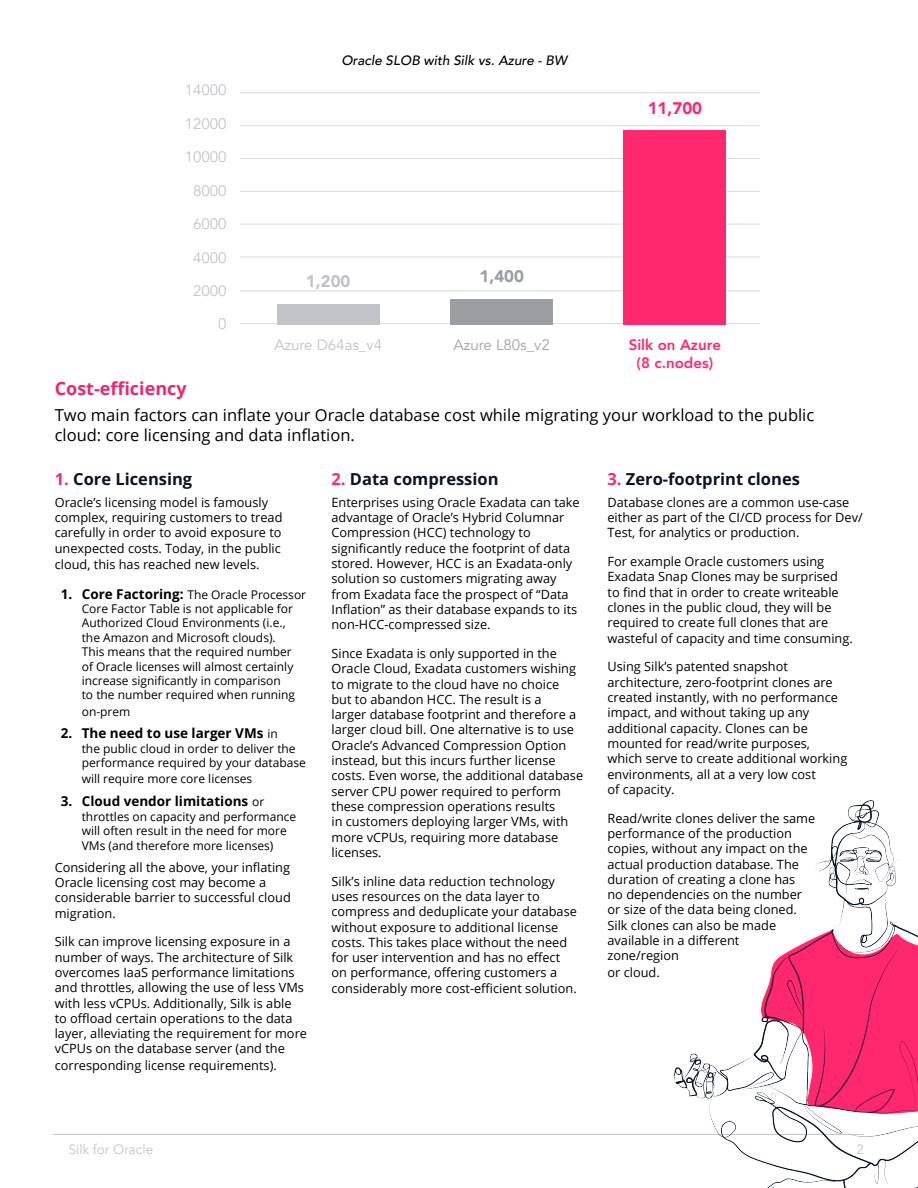
<style>
.page{position:relative;width:918px;height:1188px;background:#fff}
.page>*{position:absolute;margin:0;border:0;box-sizing:border-box;transform-origin:0 0}
.Heading_1{font:700 18px "Open Sans";color:#ee256f}
.t1{font:900 16.8px "Avenir";color:#ff286e}
.t2{font:900 16.8px "Avenir";color:#c1c3c8}
.t3{font:900 16.8px "Avenir";color:#9b9ea3}
.Paragraph_Style_1{font:16.5px/19.8px "Open Sans";color:#000}
.Heading_2{font:700 16.5px "Open Sans";color:#0e1226}
.t4{font:15px "Avenir";color:#c2c3c9}
.t5{font:800 15px/18px "Avenir";color:#ff286e;text-align:center}
.t6{font:15px "Avenir";color:#a4a3a3}
.t7{font:700 13.5px "Open Sans";color:#000}
.Side_Bar_Text{font:italic 500 13.5px "Avenir";color:#000}
.t8{font:13.5px "Avenir";color:#c1c3c8}
.Paragraph_Style_1-2{font:12.75px/15.3px "Open Sans";color:#000}
.t9{font:12px/14.4px "Open Sans";color:#000}
.s1{color:#ff286e}
.s2{font-weight:700;font-size:13.5px}
.s3{font-weight:400;font-size:12px}
</style>
<div class="page">
<hr style="left:53px;top:1134px;width:811px;height:1px;background:#c1c3c9">
<hr style="left:240px;top:92px;width:520px;height:1px;background:#d8dae2">
<hr style="left:240px;top:158px;width:520px;height:1px;background:#d8dae2">
<hr style="left:240px;top:224px;width:520px;height:1px;background:#d8dae2">
<hr style="left:240px;top:290px;width:520px;height:1px;background:#d8dae2">
<hr style="left:240px;top:125px;width:520px;height:1px;background:#d8dae2">
<hr style="left:240px;top:191px;width:520px;height:1px;background:#d8dae2">
<hr style="left:240px;top:257px;width:520px;height:1px;background:#d8dae2">
<hr style="left:240px;top:323px;width:520px;height:1px;background:#d8dae2">
<div style="left:624px;top:130px;width:102px;height:194px;background:#ff286e"></div>
<div style="left:451px;top:299px;width:102px;height:25px;background:#9b9ea3"></div>
<div style="left:277px;top:304px;width:102px;height:20px;background:#c1c3c8"></div>
<img style="left:675px;top:801px;width:243px;height:387px">
<p class="t4" style="left:185px;top:81px;width:43px">14000</p>
<p class="t4" style="left:185px;top:115px;width:43px">12000</p>
<p class="t4" style="left:185px;top:148px;width:43px">10000</p>
<p class="t4" style="left:193px;top:182px;width:35px">8000</p>
<p class="t4" style="left:193px;top:215px;width:35px">6000</p>
<p class="t4" style="left:193px;top:248px;width:35px">4000</p>
<p class="t4" style="left:193px;top:282px;width:35px">2000</p>
<p class="t4" style="left:218px;top:315px;width:10px">0</p>
<p class="Side_Bar_Text" style="left:341px;top:52px;width:227px">Oracle SLOB with Silk vs. Azure - BW</p>
<p class="t2" style="left:306px;top:267px;width:46px">1,200</p>
<p class="t3" style="left:479px;top:262px;width:46px">1,400</p>
<p class="t1" style="left:648px;top:94px;width:56px">11,700</p>
<p class="t4" style="left:274px;top:336px;width:109px">Azure D64as_v4</p>
<p class="t6" style="left:454px;top:336px;width:98px">Azure L80s_v2</p>
<p class="t5" style="left:629px;top:336px;width:94px">Silk on Azure (8 c.nodes)</p>
<p class="Heading_1" style="left:55px;top:376px;width:133px">Cost-efficiency</p>
<p class="Paragraph_Style_1" style="left:55px;top:405px;width:761px">Two main factors can inflate your Oracle database cost while migrating your workload to the public cloud: core licensing and data inflation.</p>
<p class="Heading_2" style="left:55px;top:467px;width:139px"><span class="s1">1.</span> Core Licensing</p>
<p class="Paragraph_Style_1-2" style="left:55px;top:494px;width:229px">Oracle’s licensing model is famously complex, requiring customers to tread carefully in order to avoid exposure to unexpected costs. Today, in the public cloud, this has reached new levels.</p>
<p class="t9" style="left:82px;top:587px;width:226px;text-indent:-21px"><span class="s2">1. Core Factoring:</span> The Oracle Processor Core Factor Table is not applicable for Authorized Cloud Environments (i.e., the Amazon and Microsoft clouds).<br>This means that the required number of Oracle licenses will almost certainly increase significantly in comparison<br>to the number required when running</p>
<p class="t9" style="left:82px;top:704px;width:50px">on-prem</p>
<p class="t7" style="left:61px;top:724px;width:219px">2. The need to use larger VMs <span class="s3">in</span></p>
<p class="t9" style="left:82px;top:741px;width:226px">the public cloud in order to deliver the performance required by your database</p>
<p class="t9" style="left:82px;top:772px;width:172px">will require more core licenses</p>
<p class="t7" style="left:61px;top:792px;width:205px">3. Cloud vendor limitations <span class="s3">or</span></p>
<p class="t9" style="left:82px;top:809px;width:216px">throttles on capacity and performance will often result in the need for more<br>VMs (and therefore more licenses)</p>
<p class="Paragraph_Style_1-2" style="left:55px;top:859px;width:238px">Considering all the above, your inflating<br>Oracle licensing cost may become a considerable barrier to successful cloud migration.</p>
<p class="Paragraph_Style_1-2" style="left:55px;top:934px;width:254px">Silk can improve licensing exposure in a number of ways. The architecture of Silk overcomes IaaS performance limitations and throttles, allowing the use of less VMs with less vCPUs. Additionally, Silk is able<br>to offload certain operations to the data layer, alleviating the requirement for more vCPUs on the database server (and the corresponding license requirements).</p>
<p class="Heading_2" style="left:608px;top:467px;width:194px"><span class="s1">3.</span> Zero-footprint clones</p>
<p class="Paragraph_Style_1-2" style="left:608px;top:494px;width:257px">Database clones are a common use-case either as part of the CI/CD process for Dev/<br>Test, for analytics or production.</p>
<p class="Paragraph_Style_1-2" style="left:608px;top:554px;width:247px">For example Oracle customers using Exadata Snap Clones may be surprised to find that in order to create writeable clones in the public cloud, they will be required to create full clones that are wasteful of capacity and time consuming.</p>
<p class="Paragraph_Style_1-2" style="left:608px;top:659px;width:241px">Using Silk’s patented snapshot architecture, zero-footprint clones are created instantly, with no performance impact, and without taking up any additional capacity. Clones can be mounted for read/write purposes, which serve to create additional working environments, all at a very low cost<br>of capacity.</p>
<p class="Paragraph_Style_1-2" style="left:608px;top:810px;width:209px">Read/write clones deliver the same performance of the production copies, without any impact on the actual production database. The duration of creating a clone has<br>no dependencies on the number or size of the data being cloned.<br>Silk clones can also be made available in a different<br>zone/region<br>or cloud.</p>
<p class="Heading_2" style="left:332px;top:467px;width:169px"><span class="s1">2.</span> Data compression</p>
<p class="Paragraph_Style_1-2" style="left:332px;top:494px;width:250px">Enterprises using Oracle Exadata can take advantage of Oracle’s Hybrid Columnar Compression (HCC) technology to significantly reduce the footprint of data stored. However, HCC is an Exadata-only solution so customers migrating away from Exadata face the prospect of “Data Inflation” as their database expands to its non-HCC-compressed size.</p>
<p class="Paragraph_Style_1-2" style="left:332px;top:645px;width:253px">Since Exadata is only supported in the Oracle Cloud, Exadata customers wishing to migrate to the cloud have no choice<br>but to abandon HCC. The result is a<br>larger database footprint and therefore a larger cloud bill. One alternative is to use Oracle’s Advanced Compression Option instead, but this incurs further license costs. Even worse, the additional database server CPU power required to perform these compression operations results<br>in customers deploying larger VMs, with more vCPUs, requiring more database licenses.</p>
<p class="Paragraph_Style_1-2" style="left:332px;top:873px;width:247px">Silk’s inline data reduction technology uses resources on the data layer to compress and deduplicate your database without exposure to additional license costs. This takes place without the need for user intervention and has no effect on performance, offering customers a considerably more cost-efficient solution.</p>
<p class="t8" style="left:69px;top:1142px;width:86px">Silk for Oracle</p>
<p class="t8" style="left:857px;top:1142px;width:9px">2</p>
</div>
